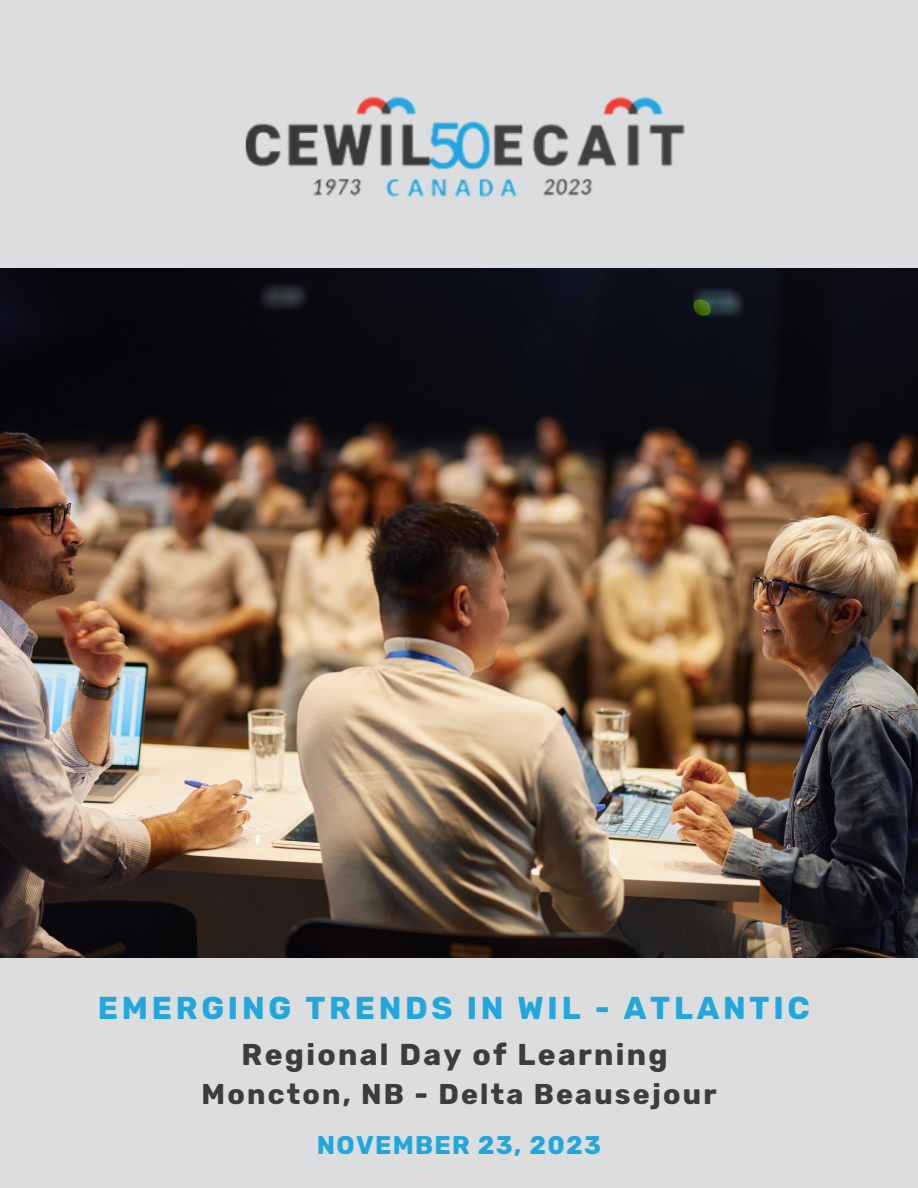
<style>
.page{position:relative;width:918px;height:1188px;background:#dcddde}
.page>*{position:absolute;margin:0;border:0;box-sizing:border-box;transform-origin:0 0}
.t1{font:700 31.5px "Rubik";letter-spacing:.12em;color:#22a7dd}
.t2{font:700 30px "Rubik";letter-spacing:.075em;color:#3c3c3b}
.t3{font:700 28.5px "Rubik";letter-spacing:.075em;color:#3c3c3b}
.t4{font:700 25.5px "Rubik";letter-spacing:.05em;color:#22a7dd}
</style>
<div class="page">
<img style="left:0;top:269px;width:918px;height:688px">
<img style="left:245px;top:96px;width:440px;height:102px">
<p class="t1" style="left:98px;top:990px;width:713px">EMERGING TRENDS IN WIL - ATLANTIC</p>
<p class="t2" style="left:242px;top:1037px;width:428px">Regional Day of Learning</p>
<p class="t3" style="left:202px;top:1077px;width:516px">Moncton, NB - Delta Beausejour</p>
<p class="t4" style="left:317px;top:1130px;width:286px">NOVEMBER 23, 2023</p>
</div>
